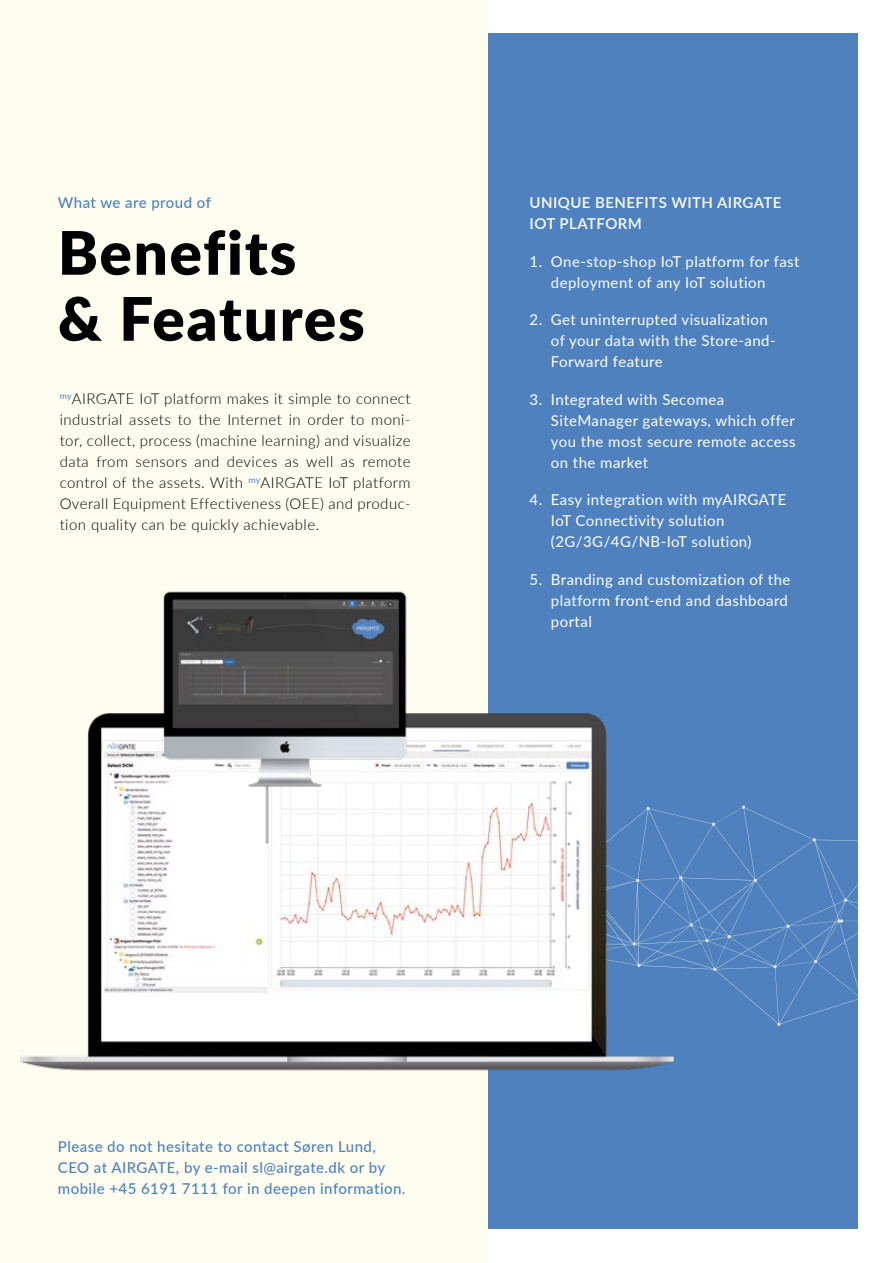
<style>
.page{position:relative;width:893px;height:1263px;background:#fff}
.page>*{position:absolute;margin:0;border:0;box-sizing:border-box;transform-origin:0 0}
.t1{font:900 60px/66px "Lato";letter-spacing:.03em;color:#000}
.t2{font:15px/21px "Lato";letter-spacing:.03em;color:#fff}
.t3{font:300 15px/21px "Lato";letter-spacing:.03em;color:#000;text-align:justify}
.t4{font:500 15px/21px "Lato";letter-spacing:.03em;color:#4d82bf}
.t5{font:600 15px/21px "Lato";letter-spacing:.03em;color:#fff}
</style>
<div class="page">
<div style="left:488px;top:33px;width:370px;height:1196px;background:#4e81be"></div>
<svg style="left:675px;top:805px;width:183px;height:221px"></svg>
<div style="left:0;top:0;width:488px;height:1263px;background:#fefdef"></div>
<img style="left:20px;top:713px;width:655px;height:358px">
<img style="left:152px;top:591px;width:262px;height:204px">
<p class="t4" style="left:58px;top:192px;width:155px">What we are proud of</p>
<h1 class="t1" style="left:58px;top:217px;width:308px">Benefits<br>&amp; Features</h1>
<p class="t3" style="left:60px;top:388px;width:353px"><sup>my</sup>AIRGATE IoT platform makes it simple to connect industrial assets to the Internet in order to moni&shy;tor, collect, process (machine learning) and visualize data from sensors and devices as well as remote control of the assets. With <sup>my</sup>AIRGATE IoT platform Overall Equipment Effectiveness (OEE) and produc&shy;tion quality can be quickly achievable.</p>
<p class="t5" style="left:530px;top:192px;width:253px">UNIQUE BENEFITS WITH AIRGATE<br>IOT PLATFORM</p>
<p class="t2" style="left:551px;top:250px;width:250px;text-indent:-21px">1. One-stop-shop IoT platform for fast deployment of any IoT solution</p>
<p class="t2" style="left:551px;top:309px;width:226px;text-indent:-21px">2. Get uninterrupted visualization of your data with the Store-and-<br>Forward feature</p>
<p class="t2" style="left:551px;top:388px;width:246px;text-indent:-21px">3. Integrated with Secomea<br>SiteManager gateways, which offer you the most secure remote access on the market</p>
<p class="t2" style="left:551px;top:489px;width:237px;text-indent:-21px">4. Easy integration with myAIRGATE<br>IoT Connectivity solution (2G/3G/4G/NB-IoT solution)</p>
<p class="t2" style="left:551px;top:568px;width:241px;text-indent:-21px">5. Branding and customization of the platform front-end and dashboard portal</p>
<p class="t4" style="left:58px;top:1135px;width:349px">Please do not hesitate to contact Søren Lund,<br>CEO at AIRGATE, by e-mail sl@airgate.dk or by mobile +45 6191 7111 for in deepen information.</p>
</div>
